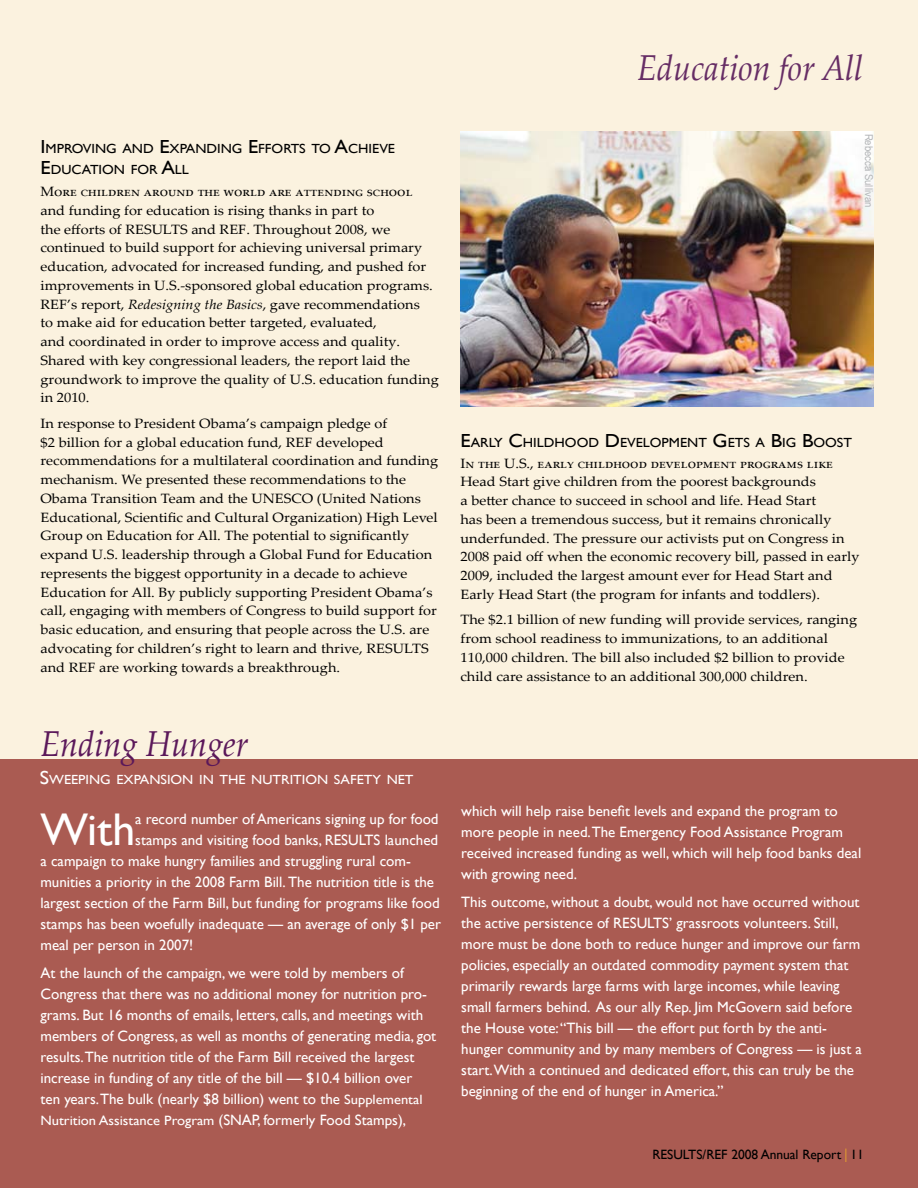
<style>
.page{position:relative;width:918px;height:1188px;background:#fbf2df}
.page>*{position:absolute;margin:0;border:0;box-sizing:border-box;transform-origin:0 0}
.t1{font:45.75px "Gill Sans";color:#fff}
.t2{font:italic 36px "Palatino Linotype";color:#662d65;scale:.9 1}
.t3{font:italic 36px "Palatino Linotype";color:#5b185a;scale:.9 1}
.t4{font:15px/21px "Gill Sans";color:#fff}
.t5{font:13.5px/18.8px "Palatino Linotype";color:#000;scale:1.08 1}
.t6{font:13.5px "Gill Sans";color:#fff;scale:1.08 1}
.t7{font:13.5px "Gill Sans";color:#000}
.t8{font:13.2px/21px "Gill Sans";color:#000;scale:1.08 1}
.t9{font:13.2px "Gill Sans";color:#fff;scale:1.08 1}
.t10{font:10.8px "Arial Narrow";color:#b2b4b6;scale:1.08 1}
.s1{font-size:18.9px}
.s2{font-style:italic}
.s3{font-size:13.5px}
.s4{font-size:15px}
.s5{font-size:19.5px;color:#f4b223}
</style>
<div class="page">
<div style="left:0;top:760px;width:918px;height:428px;background:#aa5b52"></div>
<img style="left:460px;top:131px;width:414px;height:275px">
<p class="t8" style="left:40px;top:138px;width:330px"><span class="s1">I</span> MPROVING AND <span class="s1">E</span>XPANDING <span class="s1">E</span>FFORTS TO <span class="s1">A</span>CHIEVE<br><span class="s1">E</span>DUCATION FOR <span class="s1">A</span>LL</p>
<p class="t5" style="left:40px;top:182px;width:370px">More children around the world are attending school and funding for education is rising thanks in part to<br>the efforts of RESULTS and REF. Throughout 2008, we continued to build support for achieving universal primary education, advocated for increased funding, and pushed for improvements in U.S.-sponsored global education programs.<br>REF’s report, <span class="s2">Redesigning the Basics</span>, gave recommendations<br>to make aid for education better targeted, evaluated,<br>and coordinated in order to improve access and quality.<br>Shared with key congressional leaders, the report laid the groundwork to improve the quality of U.S. education funding in 2010.</p>
<p class="t5" style="left:40px;top:413px;width:370px">In response to President Obama’s campaign pledge of<br>$2 billion for a global education fund, REF developed recommendations for a multilateral coordination and funding mechanism. We presented these recommendations to the Obama Transition Team and the UNESCO (United Nations Educational, Scientific and Cultural Organization) High Level Group on Education for All. The potential to significantly expand U.S. leadership through a Global Fund for Education represents the biggest opportunity in a decade to achieve Education for All. By publicly supporting President Obama’s call, engaging with members of Congress to build support for basic education, and ensuring that people across the U.S. are advocating for children’s right to learn and thrive, RESULTS and REF are working towards a breakthrough.</p>
<h2 class="t3" style="left:40px;top:718px;width:233px">Ending Hunger</h2>
<p class="t9" style="left:40px;top:772px;width:348px"><span class="s1">S</span>WEEPING EXPANSION IN THE NUTRITION SAFETY NET</p>
<h1 class="t1" style="left:40px;top:803px;width:96px">With</h1>
<p class="t4" style="left:135px;top:809px;width:305px">a record number of Americans signing up for food</p>
<p class="t4" style="left:135px;top:830px;width:305px">stamps and visiting food banks, RESULTS launched</p>
<p class="t4" style="left:41px;top:851px;width:372px">a campaign to make hungry families and struggling rural com-</p>
<p class="t4" style="left:41px;top:872px;width:395px">munities a priority in the 2008 Farm Bill. The nutrition title is the</p>
<p class="t4" style="left:41px;top:893px;width:401px">largest section of the Farm Bill, but funding for programs like food</p>
<p class="t4" style="left:41px;top:914px;width:402px">stamps has been woefully inadequate — an average of only $1 per</p>
<p class="t4" style="left:41px;top:935px;width:154px">meal per person in 2007!</p>
<p class="t4" style="left:41px;top:962px;width:397px">At the launch of the campaign, we were told by members of Congress that there was no additional money for nutrition pro&shy;grams. But 16 months of emails, letters, calls, and meetings with members of Congress, as well as months of generating media, got results.The nutrition title of the Farm Bill received the largest increase in funding of any title of the bill — $10.4 billion over<br>ten years.The bulk (nearly $8 billion) went to the <span class="s3">Supplemental</span></p>
<p class="t6" style="left:40px;top:1112px;width:340px">Nutrition Assistance Program <span class="s4">(SNAP, formerly Food Stamps),</span></p>
<h2 class="t2" style="left:637px;top:42px;width:253px">Education for All</h2>
<p class="t10" style="left:877px;top:134px;width:70px;rotate:90deg">Rebecca Sullivan</p>
<p class="t8" style="left:460px;top:432px;width:364px"><span class="s1">E</span>ARLY <span class="s1">C</span>HILDHOOD <span class="s1">D</span> EVELOPMENT <span class="s1">G</span>ETS A <span class="s1">B</span>IG <span class="s1">B</span>OOST</p>
<p class="t5" style="left:460px;top:453px;width:371px">In the U.S., early childhood development programs like Head Start give children from the poorest backgrounds<br>a better chance to succeed in school and life. Head Start<br>has been a tremendous success, but it remains chronically underfunded. The pressure our activists put on Congress in 2008 paid off when the economic recovery bill, passed in early 2009, included the largest amount ever for Head Start and Early Head Start (the program for infants and toddlers).</p>
<p class="t5" style="left:460px;top:610px;width:369px">The $2.1 billion of new funding will provide services, ranging from school readiness to immunizations, to an additional 110,000 children. The bill also included $2 billion to provide child care assistance to an additional 300,000 children.</p>
<p class="t4" style="left:461px;top:801px;width:402px">which will help raise benefit levels and expand the program to more people in need.The Emergency Food Assistance Program received increased funding as well, which will help food banks deal with growing need.</p>
<p class="t4" style="left:461px;top:891px;width:402px">This outcome, without a doubt, would not have occurred without the active persistence of RESULTS’ grassroots volunteers. Still, more must be done both to reduce hunger and improve our farm policies, especially an outdated commodity payment system that primarily rewards large farms with large incomes, while leaving small farmers behind. As our ally Rep. Jim McGovern said before the House vote: “This bill — the effort put forth by the anti&shy;hunger community and by many members of Congress — is just a start.With a continued and dedicated effort, this can truly be the beginning of the end of hunger in America.”</p>
<p class="t7" style="left:652px;top:1146px;width:213px">RESULTS/REF 2008 Annual Report <span class="s5">l</span> 11</p>
</div>
